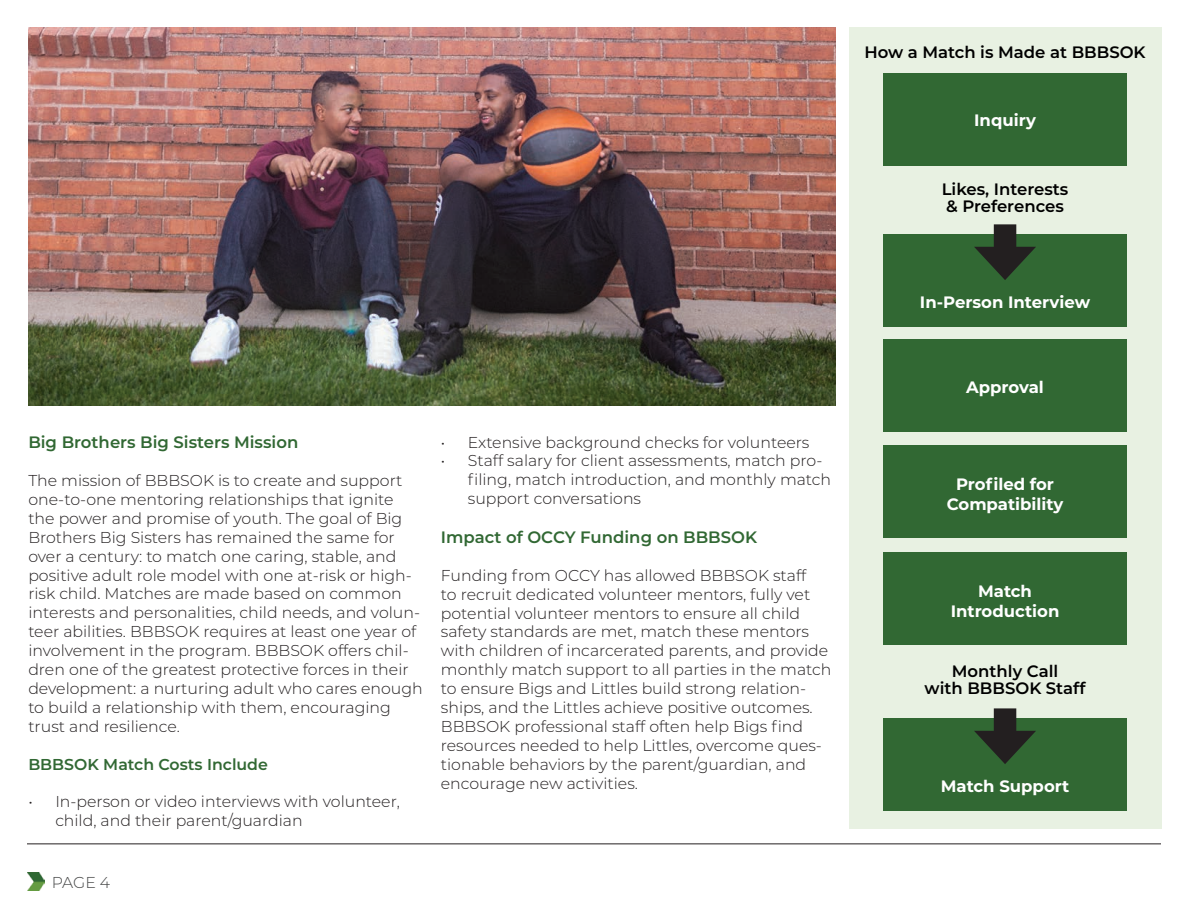
<style>
.page{position:relative;width:1188px;height:918px;background:#fff}
.page>*{position:absolute;margin:0;border:0;box-sizing:border-box;transform-origin:0 0}
.t1{font:700 16.5px/19.8px "Montserrat";color:#fff;text-align:center}
.t2{font:600 16.5px/16.8px "Montserrat";color:#000}
.t3{font:600 16.5px "Montserrat";color:#316833}
.t4{font:300 15.75px/18.9px "Montserrat";color:#231f20}
.t5{font:600 15.75px "Montserrat";color:#316833}
.t6{font:300 15.75px "Montserrat";color:#454646}
</style>
<div class="page">
<hr style="left:27px;top:843px;width:1134px;height:1px;background:#231f20">
<img style="left:27px;top:873px;width:17px;height:18px">
<img style="left:28px;top:27px;width:808px;height:378px">
<div style="left:849px;top:27px;width:312px;height:801px;background:#e8f1e2"></div>
<div style="left:883px;top:73px;width:244px;height:92px;background:#316833"></div>
<div style="left:883px;top:234px;width:244px;height:92px;background:#316833"></div>
<div style="left:883px;top:340px;width:244px;height:92px;background:#316833"></div>
<div style="left:883px;top:446px;width:244px;height:92px;background:#316833"></div>
<div style="left:883px;top:553px;width:244px;height:92px;background:#316833"></div>
<div style="left:994px;top:224px;width:22px;height:35px;background:#231f20"></div>
<svg style="left:974px;top:247px;width:62px;height:33px"></svg>
<div style="left:883px;top:718px;width:244px;height:92px;background:#316833"></div>
<div style="left:994px;top:708px;width:22px;height:35px;background:#231f20"></div>
<svg style="left:974px;top:731px;width:62px;height:33px"></svg>
<p class="t3" style="left:28px;top:431px;width:271px">Big Brothers Big Sisters Mission</p>
<p class="t4" style="left:28px;top:471px;width:396px">The mission of BBBSOK is to create and support one-to-one mentoring relationships that ignite the power and promise of youth. The goal of Big Brothers Big Sisters has remained the same for over a century: to match one caring, stable, and positive adult role model with one at-risk or high&shy;risk child. Matches are made based on common interests and personalities, child needs, and volun&shy;teer abilities. BBBSOK requires at least one year of involvement in the program. BBBSOK offers chil&shy;dren one of the greatest protective forces in their development: a nurturing adult who cares enough to build a relationship with them, encouraging trust and resilience.</p>
<p class="t5" style="left:28px;top:753px;width:241px">BBBSOK Match Costs Include</p>
<p class="t4" style="left:55px;top:792px;width:346px;text-indent:-27px">• In-person or video interviews with volunteer, child, and their parent/guardian</p>
<p class="t6" style="left:52px;top:872px;width:60px">PAGE 4</p>
<p class="t4" style="left:441px;top:432px;width:370px">• Extensive background checks for volunteers</p>
<p class="t4" style="left:468px;top:451px;width:365px;text-indent:-27px">• Staff salary for client assessments, match pro&shy;filing, match introduction, and monthly match support conversations</p>
<p class="t3" style="left:441px;top:525px;width:318px">Impact of OCCY Funding on BBBSOK</p>
<p class="t4" style="left:441px;top:565px;width:392px">Funding from OCCY has allowed BBBSOK staff<br>to recruit dedicated volunteer mentors, fully vet potential volunteer mentors to ensure all child safety standards are met, match these mentors with children of incarcerated parents, and provide monthly match support to all parties in the match to ensure Bigs and Littles build strong relation&shy;ships, and the Littles achieve positive outcomes.<br>BBBSOK professional staff often help Bigs find resources needed to help Littles, overcome ques&shy;tionable behaviors by the parent/guardian, and encourage new activities.</p>
<p class="t2" style="left:864px;top:43px;width:283px">How a Match is Made at BBBSOK</p>
<p class="t1" style="left:974px;top:110px;width:63px">Inquiry</p>
<p class="t2" style="left:942px;top:180px;width:128px">Likes, Interests &amp; Preferences</p>
<p class="t1" style="left:920px;top:291px;width:172px">In-Person Interview</p>
<p class="t1" style="left:966px;top:376px;width:79px">Approval</p>
<p class="t1" style="left:947px;top:473px;width:118px">Profiled for<br>Compatibility</p>
<p class="t1" style="left:951px;top:580px;width:110px">Match<br>Introduction</p>
<p class="t2" style="left:925px;top:662px;width:162px;text-align:center">Monthly Call<br>with BBBSOK Staff</p>
<p class="t1" style="left:941px;top:775px;width:130px">Match Support</p>
</div>
